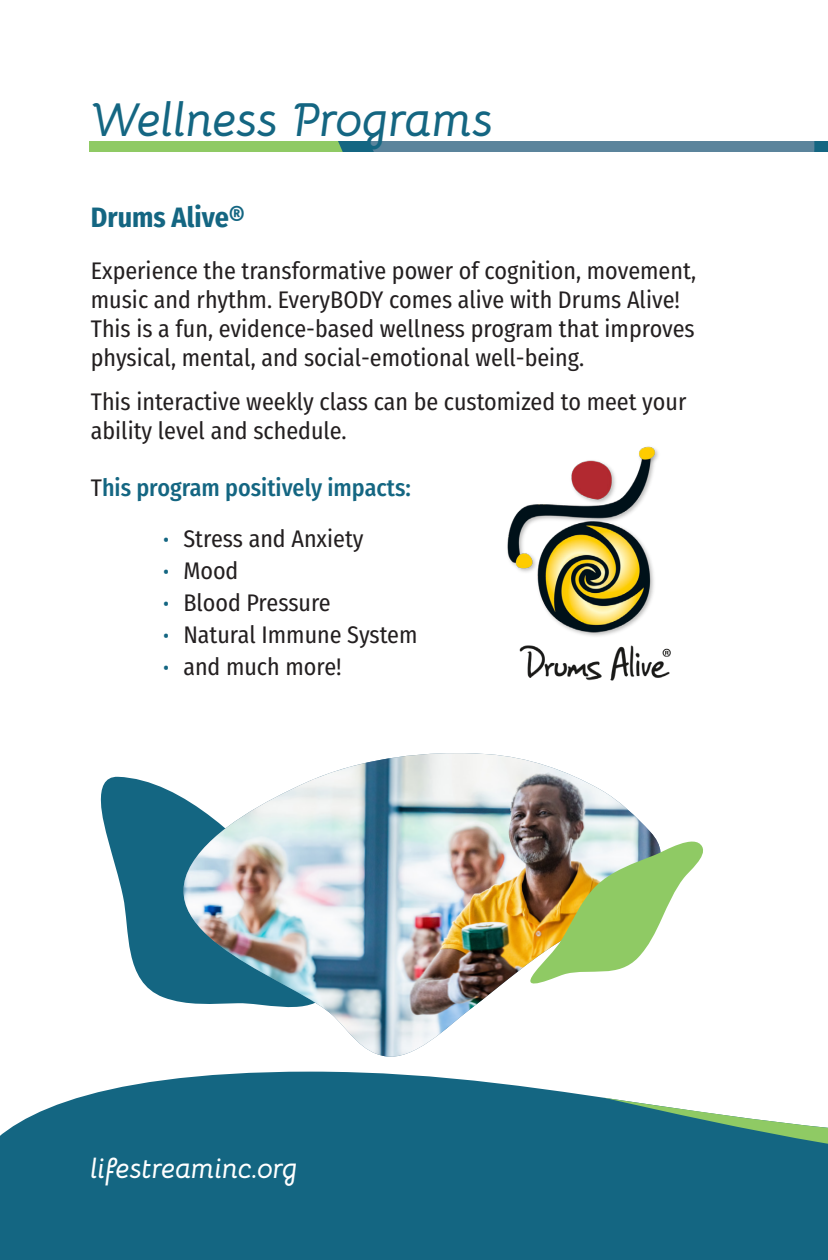
<style>
.page{position:relative;width:828px;height:1260px;background:#fff}
.page>*{position:absolute;margin:0;border:0;box-sizing:border-box;transform-origin:0 0}
.t1{font:italic 700 48px "Bellota";letter-spacing:-.005em;color:#146682}
.t2{font:italic 700 28px "Bellota";letter-spacing:-.005em;color:#fff}
.t3{font:700 28px "Fira Sans Condensed";color:#146682}
.t4{font:24px/28.8px "Fira Sans Condensed";color:#231f20}
.t5{font:500 24px "Fira Sans Condensed";color:#146682}
.s1{font-weight:400;color:#231f20}
.s2{font-family:"Roboto Condensed";font-size:20px;color:#146682}
</style>
<div class="page">
<svg style="left:90px;top:141px;width:738px;height:11px;background:#689987"></svg>
<svg style="left:0;top:1072px;width:828px;height:188px;background:#2b758e"></svg>
<svg style="left:603px;top:1098px;width:225px;height:103px;background:#408491"></svg>
<img style="left:507px;top:446px;width:164px;height:235px">
<svg style="left:100px;top:776px;width:46px;height:210px;fill:#146682"></svg>
<div style="left:146px;top:781px;width:27px;height:220px;background:#146682"></div>
<img style="left:173px;top:753px;width:479px;height:304px">
<img style="left:517px;top:833px;width:186px;height:163px">
<p class="t1" style="left:90px;top:80px;width:405px">Wellness Programs</p>
<p class="t3" style="left:91px;top:194px;width:155px">Drums Alive®</p>
<p class="t4" style="left:91px;top:256px;width:607px">Experience the transformative power of cognition, movement, music and rhythm. EveryBODY comes alive with Drums Alive!<br>This is a fun, evidence-based wellness program that improves physical, mental, and social-emotional well-being.</p>
<p class="t4" style="left:91px;top:386px;width:597px">This interactive weekly class can be customized to meet your ability level and schedule.</p>
<p class="t5" style="left:91px;top:469px;width:322px"><span class="s1">T</span>his program positively impacts:</p>
<p class="t4" style="left:163px;top:524px;width:202px"><span class="s2">•</span> Stress and Anxiety</p>
<p class="t4" style="left:163px;top:556px;width:77px"><span class="s2">•</span> Mood</p>
<p class="t4" style="left:163px;top:588px;width:169px"><span class="s2">•</span> Blood Pressure</p>
<p class="t4" style="left:163px;top:620px;width:256px"><span class="s2">•</span> Natural Immune System</p>
<p class="t4" style="left:163px;top:652px;width:180px"><span class="s2">•</span> and much more!</p>
<p class="t2" style="left:91px;top:1146px;width:208px">lifestreaminc.org</p>
</div>
